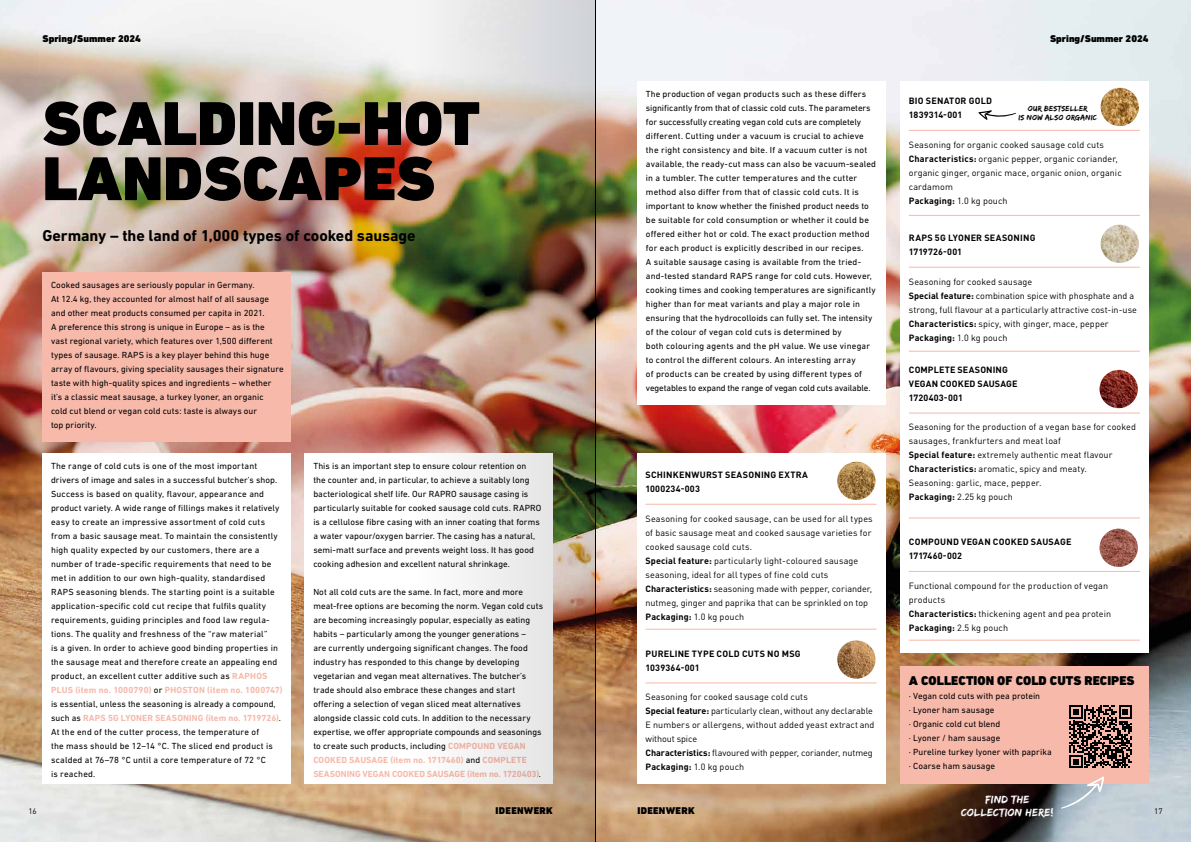
<style>
.page{position:relative;width:1191px;height:842px;background:#fff}
.page>*{position:absolute;margin:0;border:0;box-sizing:border-box;transform-origin:0 0}
.t1{font:900 63px/55.1px "DIN Next LT Pro";color:#000}
.t2{font:700 16px "DIN Next LT Pro";letter-spacing:-.005em;color:#000}
.t3{font:900 13px "DIN Next LT Pro";color:#000}
.t4{font:11.2px/13.2px "Edo SZ";letter-spacing:.025em;color:#fff;text-align:center;scale:1.05 1}
.t5{font:900 10px "DIN Next LT Pro";color:#000}
.t6{font:900 10px "DIN Next LT Pro";letter-spacing:.03em;color:#000}
.t7{font:9px/14px "DIN Next LT Pro";letter-spacing:.015em;color:#000}
.t8{font:9px/14px "DIN Pro";letter-spacing:.01em;color:#000}
.t9{font:700 9px/14px "DIN Pro";letter-spacing:.02em;color:#000}
.t10{font:8px "DIN Pro";color:#000}
.t11{font:7.8px/9.3px "Edo SZ";letter-spacing:.03em;color:#000;text-align:center;scale:1.05 1}
.s1{font-weight:700;color:#f7b9aa}
.s2{font-weight:700}
</style>
<div class="page">
<img style="left:596px;top:0;width:595px;height:842px">
<div style="left:637px;top:81px;width:248px;height:324px;background:#fff"></div>
<div style="left:637px;top:454px;width:248px;height:330px;background:#fff"></div>
<hr style="left:645px;top:504px;width:231px;height:1px;background:#f7b9aa">
<hr style="left:645px;top:629px;width:231px;height:1px;background:#f7b9aa">
<img style="left:837px;top:462px;width:38px;height:38px;border-radius:19px">
<hr style="left:645px;top:682px;width:231px;height:1px;background:#f7b9aa">
<img style="left:837px;top:640px;width:38px;height:39px;border-radius:19px">
<div style="left:900px;top:81px;width:248px;height:571px;background:#fff"></div>
<hr style="left:909px;top:130px;width:231px;height:1px;background:#f7b9aa">
<hr style="left:909px;top:215px;width:231px;height:1px;background:#f7b9aa">
<img style="left:1100px;top:88px;width:38px;height:38px;border-radius:19px">
<svg style="left:978px;top:110px;width:38px;height:10px"></svg>
<hr style="left:909px;top:267px;width:231px;height:1px;background:#f7b9aa">
<hr style="left:909px;top:351px;width:231px;height:1px;background:#f7b9aa">
<img style="left:1100px;top:225px;width:38px;height:38px;border-radius:19px">
<hr style="left:909px;top:413px;width:231px;height:1px;background:#f7b9aa">
<hr style="left:909px;top:571px;width:231px;height:1px;background:#f7b9aa">
<hr style="left:909px;top:518px;width:231px;height:1px;background:#f7b9aa">
<hr style="left:909px;top:640px;width:231px;height:1px;background:#f7b9aa">
<img style="left:1099px;top:370px;width:38px;height:38px;border-radius:19px">
<img style="left:1099px;top:529px;width:38px;height:38px;border-radius:19px">
<div style="left:900px;top:666px;width:248px;height:118px;background:#f7b9aa"></div>
<svg style="left:1069px;top:705px;width:63px;height:63px"></svg>
<svg style="left:1060px;top:776px;width:44px;height:33px"></svg>
<img style="left:0;top:0;width:595px;height:842px">
<hr style="left:595px;top:0;width:1px;height:842px;background:#000">
<p class="t5" style="left:43px;top:33px;width:100px">Spring/Summer 2024</p>
<p class="t5" style="left:1050px;top:33px;width:100px">Spring/Summer 2024</p>
<h1 class="t1" style="left:43px;top:96px;width:438px">SCALDING-HOT<br>LANDSCAPES</h1>
<h2 class="t2" style="left:43px;top:227px;width:374px">Germany – the land of 1,000 types of cooked sausage</h2>
<p class="t7" style="left:51px;top:277px;width:234px">Cooked sausages are seriously popular in Germany.<br>At 12.4 kg, they accounted for almost half of all sausage and other meat products consumed per capita in 2021.<br>A preference this strong is unique in Europe – as is the<br>vast regional variety, which features over 1,500 different types of sausage. RAPS is a key player behind this huge array of flavours, giving speciality sausages their signature taste with high-quality spices and ingredients – whether it’s a classic meat sausage, a turkey lyoner, an organic<br>cold cut blend or vegan cold cuts: taste is always our<br>top priority.</p>
<p class="t7" style="left:51px;top:459px;width:233px">The range of cold cuts is one of the most important drivers of image and sales in a successful butcher’s shop.<br>Success is based on quality, flavour, appearance and product variety. A wide range of fillings makes it relatively easy to create an impressive assortment of cold cuts from a basic sausage meat. To maintain the consistently high quality expected by our customers, there are a number of trade-specific requirements that need to be met in addition to our own high-quality, standardised RAPS seasoning blends. The starting point is a suitable application-specific cold cut recipe that fulfils quality requirements, guiding principles and food law regula&shy;tions. The quality and freshness of the “raw material”<br>is a given. In order to achieve good binding properties in the sausage meat and therefore create an appealing end product, an excellent cutter additive such as <span class="s1">RAPHOS PLUS (item no. 1000790)</span> or <span class="s1">PHOSTON (item no. 1000747) </span>is essential, unless the seasoning is already a compound, such as <span class="s1">RAPS 5G LYONER SEASONING (item no. 1719726)</span>.<br>At the end of the cutter process, the temperature of<br>the mass should be 12–14 °C. The sliced end product is scalded at 76–78 °C until a core temperature of 72 °C<br>is reached.</p>
<p class="t7" style="left:313px;top:459px;width:229px">This is an important step to ensure colour retention on<br>the counter and, in particular, to achieve a suitably long bacteriological shelf life. Our RAPRO sausage casing is particularly suitable for cooked sausage cold cuts. RAPRO is a cellulose fibre casing with an inner coating that forms a water vapour/oxygen barrier. The casing has a natural, semi-matt surface and prevents weight loss. It has good cooking adhesion and excellent natural shrinkage.</p>
<p class="t7" style="left:313px;top:585px;width:231px">Not all cold cuts are the same. In fact, more and more meat-free options are becoming the norm. Vegan cold cuts are becoming increasingly popular, especially as eating habits – particularly among the younger generations –<br>are currently undergoing significant changes. The food industry has responded to this change by developing vegetarian and vegan meat alternatives. The butcher’s trade should also embrace these changes and start offering a selection of vegan sliced meat alternatives alongside classic cold cuts. In addition to the necessary expertise, we offer appropriate compounds and seasonings to create such products, including <span class="s1">COMPOUND VEGAN COOKED SAUSAGE (item no. 1717460)</span> and <span class="s1">COMPLETE SEASONING VEGAN COOKED SAUSAGE (item no. 1720403)</span>.</p>
<p class="t10" style="left:28px;top:804px;width:10px">16</p>
<p class="t6" style="left:495px;top:804px;width:59px">IDEENWERK</p>
<p class="t7" style="left:646px;top:86px;width:232px">The production of vegan products such as these differs significantly from that of classic cold cuts. The parameters for successfully creating vegan cold cuts are completely different. Cutting under a vacuum is crucial to achieve the right consistency and bite. If a vacuum cutter is not available, the ready-cut mass can also be vacuum-sealed in a tumbler. The cutter temperatures and the cutter method also differ from that of classic cold cuts. It is important to know whether the finished product needs to be suitable for cold consumption or whether it could be offered either hot or cold. The exact production method for each product is explicitly described in our recipes.<br>A suitable sausage casing is available from the tried&shy;and-tested standard RAPS range for cold cuts. However, cooking times and cooking temperatures are significantly higher than for meat variants and play a major role in ensuring that the hydrocolloids can fully set. The intensity of the colour of vegan cold cuts is determined by<br>both colouring agents and the pH value. We use vinegar to control the different colours. An interesting array<br>of products can be created by using different types of vegetables to expand the range of vegan cold cuts available.</p>
<p class="t9" style="left:909px;top:93px;width:85px">BIO SENATOR GOLD<br>1839314-001</p>
<p class="t8" style="left:909px;top:137px;width:214px">Seasoning for organic cooked sausage cold cuts <span class="s2">Characteristics:</span> organic pepper, organic coriander, organic ginger, organic mace, organic onion, organic cardamom<br><span class="s2">Packaging:</span> 1.0 kg pouch</p>
<p class="t11" style="left:1018px;top:104px;width:76px">OUR BESTSELLER<br>IS NOW ALSO ORGANIC</p>
<p class="t9" style="left:909px;top:230px;width:128px">RAPS 5G LYONER SEASONING<br>1719726-001</p>
<p class="t8" style="left:909px;top:273px;width:230px">Seasoning for cooked sausage<br><span class="s2">Special feature:</span> combination spice with phosphate and a strong, full flavour at a particularly attractive cost-in-use <span class="s2">Characteristics:</span> spicy, with ginger, mace, pepper <span class="s2">Packaging:</span> 1.0 kg pouch</p>
<p class="t9" style="left:909px;top:362px;width:110px">COMPLETE SEASONING<br>VEGAN COOKED SAUSAGE<br>1720403-001</p>
<p class="t8" style="left:909px;top:419px;width:229px">Seasoning for the production of a vegan base for cooked sausages, frankfurters and meat loaf<br><span class="s2">Special feature:</span> extremely authentic meat flavour <span class="s2">Characteristics:</span> aromatic, spicy and meaty.<br>Seasoning: garlic, mace, pepper.<br><span class="s2">Packaging:</span> 2.25 kg pouch</p>
<p class="t9" style="left:645px;top:467px;width:164px">SCHINKENWURST SEASONING EXTRA<br>1000234-003</p>
<p class="t8" style="left:645px;top:510px;width:229px">Seasoning for cooked sausage, can be used for all types of basic sausage meat and cooked sausage varieties for cooked sausage cold cuts.<br><span class="s2">Special feature:</span> particularly light-coloured sausage seasoning, ideal for all types of fine cold cuts <span class="s2">Characteristics:</span> seasoning made with pepper, coriander, nutmeg, ginger and paprika that can be sprinkled on top <span class="s2">Packaging:</span> 1.0 kg pouch</p>
<p class="t9" style="left:645px;top:646px;width:157px">PURELINE TYPE COLD CUTS NO MSG<br>1039364-001</p>
<p class="t8" style="left:645px;top:689px;width:230px">Seasoning for cooked sausage cold cuts<br><span class="s2">Special feature:</span> particularly clean, without any declarable E numbers or allergens, without added yeast extract and without spice<br><span class="s2">Characteristics:</span> flavoured with pepper, coriander, nutmeg <span class="s2">Packaging:</span> 1.0 kg pouch</p>
<p class="t9" style="left:909px;top:534px;width:164px">COMPOUND VEGAN COOKED SAUSAGE<br>1717460-002</p>
<p class="t8" style="left:909px;top:578px;width:204px">Functional compound for the production of vegan products<br><span class="s2">Characteristics:</span> thickening agent and pea protein <span class="s2">Packaging:</span> 2.5 kg pouch</p>
<h3 class="t3" style="left:909px;top:672px;width:227px">A COLLECTION OF COLD CUTS RECIPES</h3>
<p class="t7" style="left:909px;top:688px;width:144px">· Vegan cold cuts with pea protein<br>· Lyoner ham sausage<br>· Organic cold cut blend<br>· Lyoner / ham sausage<br>· Pureline turkey lyoner with paprika · Coarse ham sausage</p>
<p class="t4" style="left:961px;top:793px;width:90px">FIND THE<br>COLLECTION HERE!</p>
<p class="t6" style="left:637px;top:804px;width:59px">IDEENWERK</p>
<p class="t10" style="left:1154px;top:804px;width:10px">17</p>
</div>
